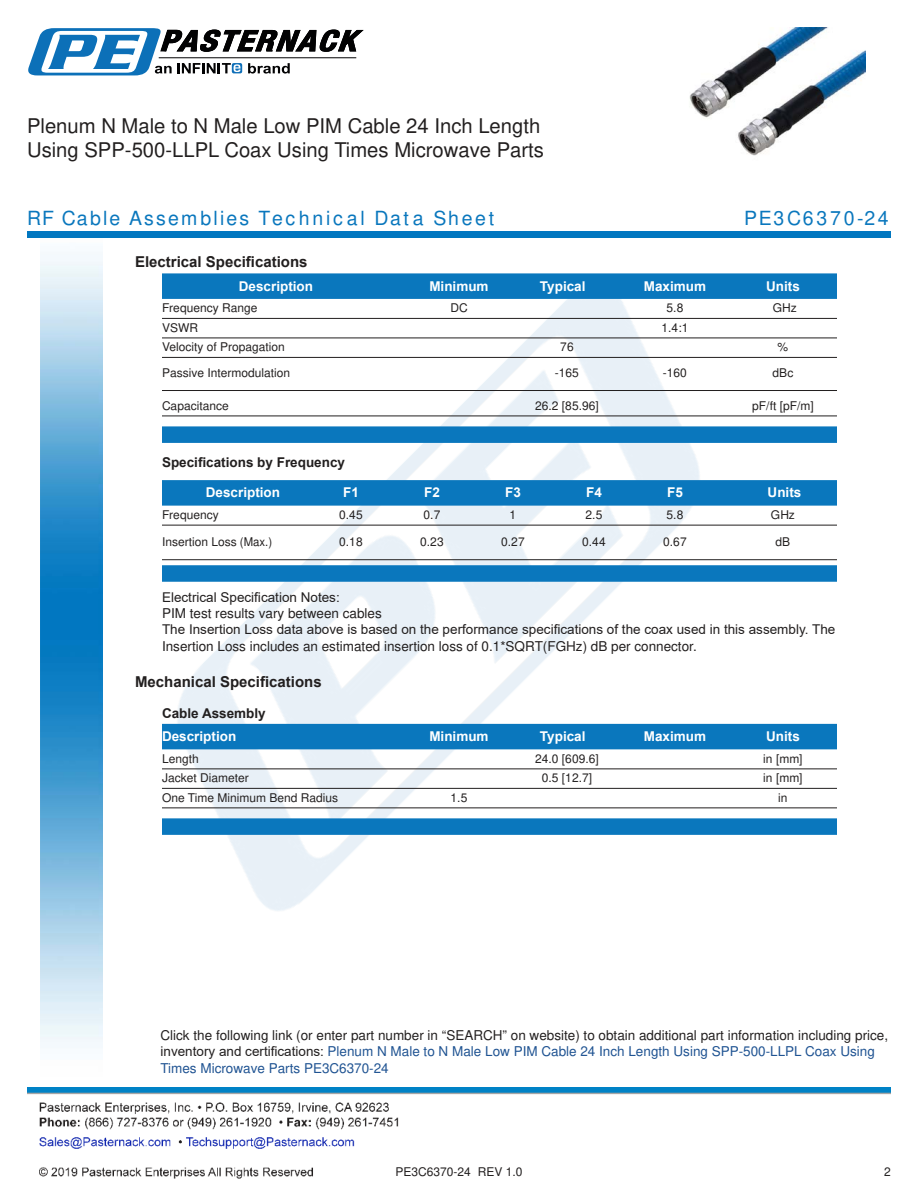
<style>
.page{position:relative;width:918px;height:1188px;background:#fff}
.page>*{position:absolute;margin:0;border:0;box-sizing:border-box;transform-origin:0 0}
.t1{font:20.25px/24.3px "Arial";color:#221f1f}
.t2{font:900 19.5px "Arial";letter-spacing:.12em;color:#0a77bd}
.t3{font:900 19.5px "Arial";letter-spacing:.14em;color:#0a77bd}
.t4{font:700 15px "Arial";color:#221f1f}
.t5{font:13.5px/16.2px "Arial";color:#221f1f}
.t6{font:700 13.5px "Arial";color:#fff}
.t7{font:700 13.5px "Arial";color:#221f1f}
.t8{font:12px "Arial";color:#221f1f}
.s1{color:#1f5392}
</style>
<div class="page">
<img style="left:39px;top:1102px;width:360px;height:77px">
<img style="left:102px;top:254px;width:719px;height:716px">
<img style="left:27px;top:1088px;width:864px;height:7px">
<img style="left:40px;top:237px;width:62px;height:811px">
<div style="left:27px;top:231px;width:864px;height:6px;background:#0177c0"></div>
<svg style="left:28px;top:28px;width:336px;height:47px"></svg>
<div style="left:162px;top:273px;width:675px;height:26px;background:#0a77bd"></div>
<hr style="left:162px;top:318px;width:675px;height:1px;background:#221f1f">
<hr style="left:162px;top:338px;width:675px;height:1px;background:#221f1f">
<hr style="left:162px;top:357px;width:675px;height:1px;background:#221f1f">
<hr style="left:162px;top:390px;width:675px;height:1px;background:#221f1f">
<hr style="left:162px;top:416px;width:675px;height:1px;background:#221f1f">
<div style="left:162px;top:426px;width:675px;height:17px;background:#0a77bd"></div>
<div style="left:162px;top:480px;width:675px;height:26px;background:#0a77bd"></div>
<hr style="left:162px;top:525px;width:675px;height:1px;background:#221f1f">
<hr style="left:162px;top:559px;width:675px;height:1px;background:#221f1f">
<div style="left:162px;top:565px;width:675px;height:17px;background:#0a77bd"></div>
<div style="left:162px;top:724px;width:675px;height:25px;background:#0a77bd"></div>
<hr style="left:162px;top:769px;width:675px;height:1px;background:#221f1f">
<hr style="left:162px;top:788px;width:675px;height:1px;background:#221f1f">
<hr style="left:162px;top:808px;width:675px;height:1px;background:#221f1f">
<div style="left:162px;top:818px;width:675px;height:17px;background:#0a77bd"></div>
<img style="left:689px;top:27px;width:177px;height:129px">
<h1 class="t1" style="left:27px;top:115px;width:518px">Plenum N Male to N Male Low PIM Cable 24 Inch Length<br>Using SPP-500-LLPL Coax Using Times Microwave Parts</h1>
<h2 class="t2" style="left:27px;top:207px;width:469px">RF Cable Assemblies Technical Data Sheet</h2>
<h2 class="t3" style="left:744px;top:207px;width:146px">PE3C6370-24</h2>
<p class="t4" style="left:135px;top:252px;width:174px">Electrical Speci昀椀cations</p>
<p class="t6" style="left:239px;top:276px;width:76px">Description</p>
<p class="t6" style="left:429px;top:276px;width:61px">Minimum</p>
<p class="t6" style="left:540px;top:276px;width:47px">Typical</p>
<p class="t6" style="left:644px;top:276px;width:64px">Maximum</p>
<p class="t6" style="left:766px;top:276px;width:35px">Units</p>
<p class="t8" style="left:162px;top:304px;width:97px">Frequency Range</p>
<p class="t8" style="left:450px;top:304px;width:19px">DC</p>
<p class="t8" style="left:667px;top:304px;width:18px">5.8</p>
<p class="t8" style="left:773px;top:304px;width:25px">GHz</p>
<p class="t8" style="left:162px;top:323px;width:37px">VSWR</p>
<p class="t8" style="left:662px;top:323px;width:28px">1.4:1</p>
<p class="t8" style="left:162px;top:343px;width:124px">Velocity of Propagation</p>
<p class="t8" style="left:560px;top:343px;width:15px">76</p>
<p class="t8" style="left:778px;top:343px;width:12px">%</p>
<p class="t8" style="left:162px;top:368px;width:130px">Passive Intermodulation</p>
<p class="t8" style="left:555px;top:368px;width:26px">-165</p>
<p class="t8" style="left:663px;top:368px;width:26px">-160</p>
<p class="t8" style="left:773px;top:368px;width:22px">dBc</p>
<p class="t8" style="left:162px;top:401px;width:68px">Capacitance</p>
<p class="t8" style="left:535px;top:401px;width:65px">26.2 [85.96]</p>
<p class="t8" style="left:752px;top:401px;width:63px">pF/ft [pF/m]</p>
<p class="t7" style="left:162px;top:453px;width:185px">Speci昀椀cations by Frequency</p>
<p class="t6" style="left:206px;top:483px;width:76px">Description</p>
<p class="t6" style="left:343px;top:483px;width:17px">F1</p>
<p class="t6" style="left:424px;top:483px;width:17px">F2</p>
<p class="t6" style="left:505px;top:483px;width:17px">F3</p>
<p class="t6" style="left:586px;top:483px;width:17px">F4</p>
<p class="t6" style="left:667px;top:483px;width:17px">F5</p>
<p class="t6" style="left:768px;top:483px;width:35px">Units</p>
<p class="t8" style="left:162px;top:510px;width:58px">Frequency</p>
<p class="t8" style="left:339px;top:510px;width:25px">0.45</p>
<p class="t8" style="left:424px;top:510px;width:18px">0.7</p>
<p class="t8" style="left:510px;top:510px;width:8px">1</p>
<p class="t8" style="left:586px;top:510px;width:18px">2.5</p>
<p class="t8" style="left:667px;top:510px;width:18px">5.8</p>
<p class="t8" style="left:771px;top:510px;width:25px">GHz</p>
<p class="t8" style="left:162px;top:537px;width:112px">Insertion Loss (Max.)</p>
<p class="t8" style="left:339px;top:537px;width:25px">0.18</p>
<p class="t8" style="left:420px;top:537px;width:25px">0.23</p>
<p class="t8" style="left:501px;top:537px;width:25px">0.27</p>
<p class="t8" style="left:582px;top:537px;width:25px">0.44</p>
<p class="t8" style="left:663px;top:537px;width:25px">0.67</p>
<p class="t8" style="left:776px;top:537px;width:16px">dB</p>
<p class="t5" style="left:162px;top:589px;width:675px">Electrical Speci昀椀cation Notes:<br>PIM test results vary between cables<br>The Insertion Loss data above is based on the performance speci昀椀cations of the coax used in this assembly. The Insertion Loss includes an estimated insertion loss of 0.1*SQRT(FGHz) dB per connector.</p>
<p class="t4" style="left:135px;top:671px;width:188px">Mechanical Speci昀椀cations</p>
<p class="t7" style="left:162px;top:704px;width:105px">Cable Assembly</p>
<p class="t6" style="left:162px;top:727px;width:76px">Description</p>
<p class="t6" style="left:429px;top:727px;width:61px">Minimum</p>
<p class="t6" style="left:540px;top:727px;width:47px">Typical</p>
<p class="t6" style="left:644px;top:727px;width:64px">Maximum</p>
<p class="t6" style="left:766px;top:727px;width:35px">Units</p>
<p class="t8" style="left:162px;top:754px;width:38px">Length</p>
<p class="t8" style="left:535px;top:754px;width:65px">24.0 [609.6]</p>
<p class="t8" style="left:763px;top:754px;width:41px">in [mm]</p>
<p class="t8" style="left:162px;top:773px;width:88px">Jacket Diameter</p>
<p class="t8" style="left:542px;top:773px;width:52px">0.5 [12.7]</p>
<p class="t8" style="left:763px;top:773px;width:41px">in [mm]</p>
<p class="t8" style="left:162px;top:793px;width:178px">One Time Minimum Bend Radius</p>
<p class="t8" style="left:451px;top:793px;width:18px">1.5</p>
<p class="t8" style="left:778px;top:793px;width:11px">in</p>
<p class="t5" style="left:160px;top:1029px;width:729px">Click the following link (or enter part number in “SEARCH” on website) to obtain additional part information including price, inventory and certi昀椀cations: <span class="s1">Plenum N Male to N Male Low PIM Cable 24 Inch Length Using SPP-500-LLPL Coax Using<br>Times Microwave Parts PE3C6370-24</span></p>
<p class="t8" style="left:396px;top:1167px;width:128px">PE3C6370-24 REV 1.0</p>
<p class="t8" style="left:884px;top:1167px;width:8px">2</p>
</div>
